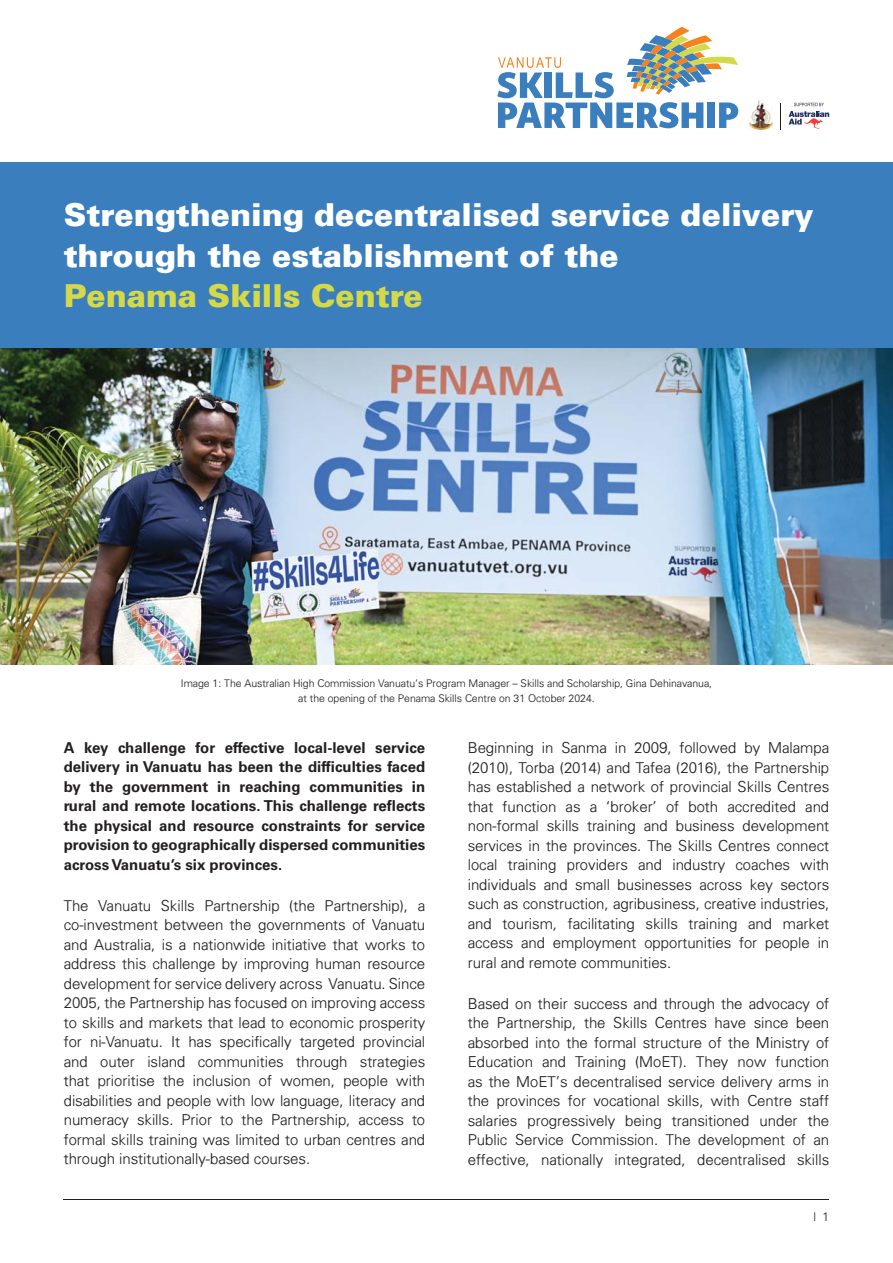
<style>
.page{position:relative;width:893px;height:1263px;background:#fff}
.page>*{position:absolute;margin:0;border:0;box-sizing:border-box;transform-origin:0 0}
.t1{font:900 31.5px/40.5px "Univers";color:#fff}
.t2{font:900 31.5px "Univers";color:#d5d948}
.t3{font:300 15px/19.5px "Univers";color:#231f20;text-align:justify}
.t4{font:700 15px/19.5px "Univers LT Std";color:#231f20;text-align:justify}
.t5{font:300 12px "Univers";color:#231f20}
.t6{font:300 10.5px/15px "Univers";color:#231f20;text-align:center}
</style>
<div class="page">
<hr style="left:64px;top:1199px;width:765px;height:1px;background:#231f20">
<div style="left:0;top:162px;width:893px;height:238px;background:#3a7ebd"></div>
<img style="left:0;top:349px;width:893px;height:315px">
<img style="left:750px;top:101px;width:22px;height:28px">
<svg style="left:789px;top:103px;width:40px;height:26px"></svg>
<svg style="left:497px;top:27px;width:241px;height:101px"></svg>
<h1 class="t1" style="left:64px;top:198px;width:751px">Strengthening decentralised service delivery through the establishment of the</h1>
<h1 class="t2" style="left:64px;top:284px;width:361px">Penama Skills Centre</h1>
<p class="t6" style="left:181px;top:676px;width:533px">Image 1: The Australian High Commission VanuatuÊs Program Manager Skills and Scholarship, Gina Dehinavanua, at the opening of the Penama Skills Centre on 31 October 2024.</p>
<p class="t4" style="left:64px;top:739px;width:363px">A key challenge for effective local-level service delivery in Vanuatu has been the difficulties faced by the government in reaching communities in rural and remote locations. This challenge reflects the physical and resource constraints for service provision to geographically dispersed communities across Vanuatu’s six provinces.</p>
<p class="t3" style="left:64px;top:896px;width:363px">The Vanuatu Skills Partnership (the Partnership), a co-investment between the governments of Vanuatu and Australia, is a nationwide initiative that works to address this challenge by improving human resource development for service delivery across Vanuatu. Since 2005, the Partnership has focused on improving access to skills and markets that lead to economic prosperity for ni-Vanuatu. It has specifically targeted provincial and outer island communities through strategies that prioritise the inclusion of women, people with disabilities and people with low language, literacy and numeracy skills. Prior to the Partnership, access to formal skills training was limited to urban centres and through institutionally-based courses.</p>
<p class="t3" style="left:468px;top:739px;width:363px">Beginning in Sanma in 2009, followed by Malampa (2010), Torba (2014) and Tafea (2016), the Partnership has established a network of provincial Skills Centres that function as a ÂbrokerÊ of both accredited and non-formal skills training and business development services in the provinces. The Skills Centres connect local training providers and industry coaches with individuals and small businesses across key sectors such as construction, agribusiness, creative industries, and tourism, facilitating skills training and market access and employment opportunities for people in rural and remote communities.</p>
<p class="t3" style="left:468px;top:994px;width:363px">Based on their success and through the advocacy of the Partnership, the Skills Centres have since been absorbed into the formal structure of the Ministry of Education and Training (MoET). They now function as the MoETÊs decentralised service delivery arms in the provinces for vocational skills, with Centre staff salaries progressively being transitioned under the Public Service Commission. The development of an effective, nationally integrated, decentralised skills</p>
<p class="t5" style="left:813px;top:1211px;width:17px">| 1</p>
</div>
